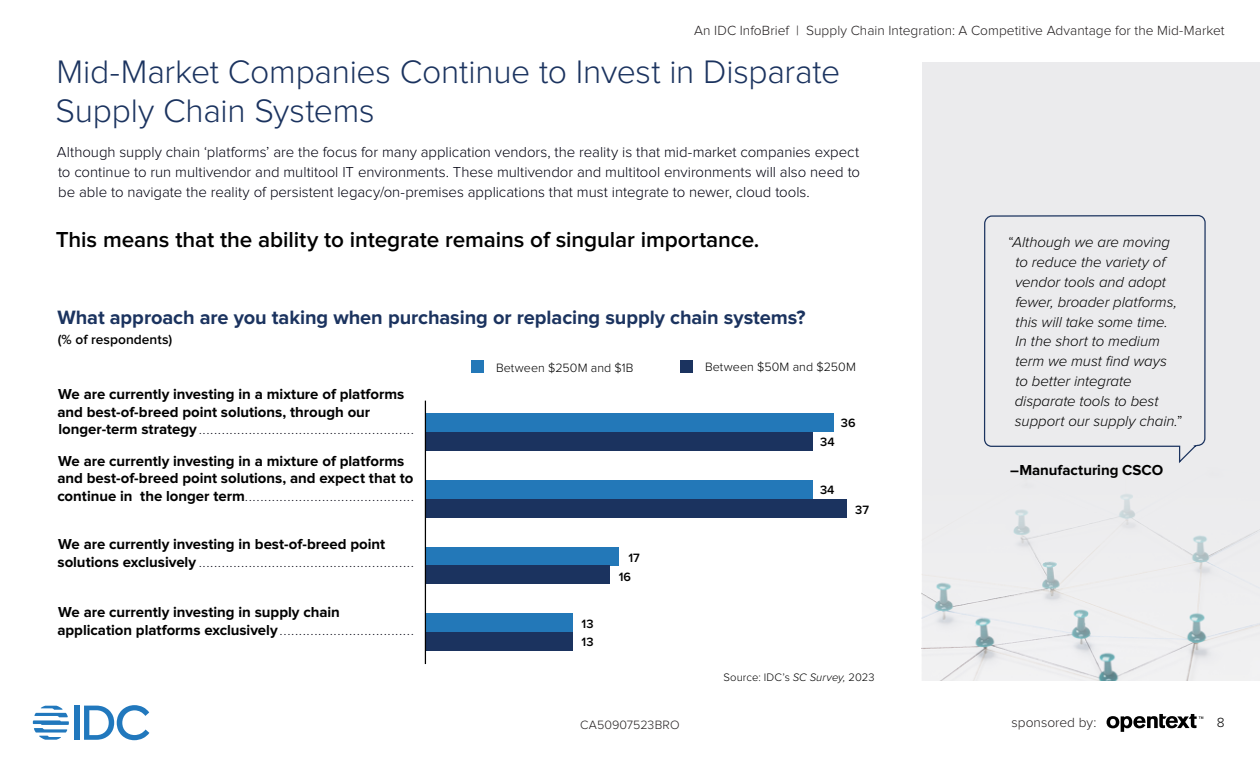
<style>
.page{position:relative;width:1260px;height:765px;background:#fff}
.page>*{position:absolute;margin:0;border:0;box-sizing:border-box;transform-origin:0 0}
.t1{font:300 33.75px/38.8px "Proxima Nova";letter-spacing:-.01em;color:#1b335f}
.t2{font:600 22.5px "Proxima Nova";letter-spacing:-.005em;color:#000}
.t3{font:700 20px "Proxima Nova";letter-spacing:-.005em;color:#1b335f}
.t4{font:300 15px/20px "Proxima Nova";letter-spacing:-.005em;color:#01010f;text-align:justify}
.t5{font:700 15px/17.5px "Proxima Nova";letter-spacing:-.005em;color:#000}
.t6{font:italic 300 15px/20px "Proxima Nova";letter-spacing:-.005em;color:#000}
.t7{font:300 13.75px "Proxima Nova";color:#242021}
.t8{font:600 13.75px "Proxima Nova";letter-spacing:.005em;color:#000}
.t9{font:300 13.75px "Proxima Nova";color:#000}
.t10{font:300 12.5px "Proxima Nova";letter-spacing:.005em;color:#000}
.t11{font:600 12.5px/18.8px "Proxima Nova";letter-spacing:.01em;color:#000}
.t12{font:300 12.5px "Proxima Nova";letter-spacing:.005em;color:#242021}
.t13{font:300 11.25px "Proxima Nova";letter-spacing:.005em;color:#000}
.t14{font:700 7.5px "Proxima Nova";color:#01010f}
.s1{font-style:normal}
.s2{font-size:15px;color:#000}
.s3{font-style:italic}
</style>
<div class="page">
<div style="left:74px;top:706px;width:6px;height:34px;background:#2178bd"></div>
<svg style="left:84px;top:705px;width:65px;height:35px"></svg>
<svg style="left:33px;top:706px;width:36px;height:34px"></svg>
<div style="left:922px;top:62px;width:338px;height:619px;background:#ebebed"></div>
<div style="left:426px;top:413px;width:408px;height:19px;background:#2378b8"></div>
<div style="left:426px;top:432px;width:387px;height:19px;background:#1b335f"></div>
<div style="left:426px;top:480px;width:387px;height:19px;background:#2378b8"></div>
<div style="left:426px;top:499px;width:421px;height:18px;background:#1b335f"></div>
<div style="left:426px;top:547px;width:193px;height:18px;background:#2378b8"></div>
<div style="left:426px;top:565px;width:183px;height:19px;background:#1b335f"></div>
<div style="left:426px;top:613px;width:147px;height:19px;background:#2378b8"></div>
<div style="left:426px;top:632px;width:147px;height:19px;background:#1b335f"></div>
<hr style="left:425px;top:401px;width:1px;height:263px;background:#000">
<div style="left:680px;top:360px;width:13px;height:13px;background:#1b335f"></div>
<div style="left:471px;top:360px;width:13px;height:13px;background:#2378b8"></div>
<img style="left:922px;top:529px;width:338px;height:152px">
<svg style="left:983px;top:214px;width:223px;height:518px"></svg>
<p class="t7" style="left:694px;top:24px;width:532px">An IDC InfoBrief | Supply Chain Integration: A Competitive Advantage for the Mid-Market</p>
<h2 class="t1" style="left:56px;top:54px;width:786px">Mid-Market Companies Continue to Invest in Disparate<br>Supply Chain Systems</h2>
<p class="t4" style="left:57px;top:143px;width:805px">Although supply chain ‘platforms’ are the focus for many application vendors, the reality is that mid-market companies expect to continue to run multivendor and multitool IT environments. These multivendor and multitool environments will also need to be able to navigate the reality of persistent legacy/on-premises applications that must integrate to newer, cloud tools.</p>
<p class="t2" style="left:56px;top:230px;width:705px">This means that the ability to integrate remains of singular importance.</p>
<p class="t6" style="left:1015px;top:232px;width:169px;text-indent:-6px"><span class="s1">“</span>Although we are moving to reduce the variety of vendor tools and adopt fewer, broader platforms, this will take some time.<br>In the short to medium term we must find ways<br>to better integrate disparate tools to best support our supply chain.<span class="s1">”</span></p>
<p class="t5" style="left:1010px;top:462px;width:155px">–Manufacturing CSCO</p>
<p class="t3" style="left:57px;top:308px;width:750px">What approach are you taking when purchasing or replacing supply chain systems?</p>
<p class="t8" style="left:58px;top:333px;width:116px">(% of respondents)</p>
<p class="t10" style="left:496px;top:362px;width:139px">Between $250M and $1B</p>
<p class="t10" style="left:705px;top:361px;width:152px">Between $50M and $250M</p>
<p class="t5" style="left:57px;top:386px;width:348px">We are currently investing in a mixture of platforms and best-of-breed point solutions, through our</p>
<p class="t14" style="left:59px;top:428px;width:356px"><span class="s2">longer-term strategy</span> . . . . . . . . . . . . . . . . . . . . . . . . . . . . . . . . . . . . . . . . . . . . . . . . . . . . . . . .</p>
<p class="t5" style="left:57px;top:452px;width:357px">We are currently investing in a mixture of platforms and best-of-breed point solutions, and expect that to</p>
<p class="t14" style="left:57px;top:495px;width:357px"><span class="s2">continue in the longer term</span> . . . . . . . . . . . . . . . . . . . . . . . . . . . . . . . . . . . . . . . . . . . .</p>
<p class="t11" style="left:841px;top:414px;width:16px">36</p>
<p class="t11" style="left:820px;top:433px;width:16px">34</p>
<p class="t11" style="left:820px;top:481px;width:16px">34</p>
<p class="t5" style="left:58px;top:536px;width:328px">We are currently investing in best-of-breed point</p>
<p class="t14" style="left:58px;top:561px;width:357px"><span class="s2">solutions exclusively</span> . . . . . . . . . . . . . . . . . . . . . . . . . . . . . . . . . . . . . . . . . . . . . . . . . . . . . . . .</p>
<p class="t5" style="left:58px;top:604px;width:283px">We are currently investing in supply chain</p>
<p class="t14" style="left:57px;top:629px;width:357px"><span class="s2">application platforms exclusively</span> . . . . . . . . . . . . . . . . . . . . . . . . . . . . . . . . . . .</p>
<p class="t11" style="left:582px;top:615px;width:13px">13<br>13</p>
<p class="t11" style="left:619px;top:549px;width:23px;text-indent:10px">17<br>16</p>
<p class="t11" style="left:855px;top:501px;width:15px">37</p>
<p class="t13" style="left:724px;top:672px;width:152px">Source: IDC’s <span class="s3">SC Survey,</span> 2023</p>
<p class="t12" style="left:580px;top:719px;width:101px">CA50907523BRO</p>
<p class="t7" style="left:1012px;top:716px;width:86px">sponsored by:</p>
<p class="t9" style="left:1217px;top:717px;width:9px">8</p>
</div>
